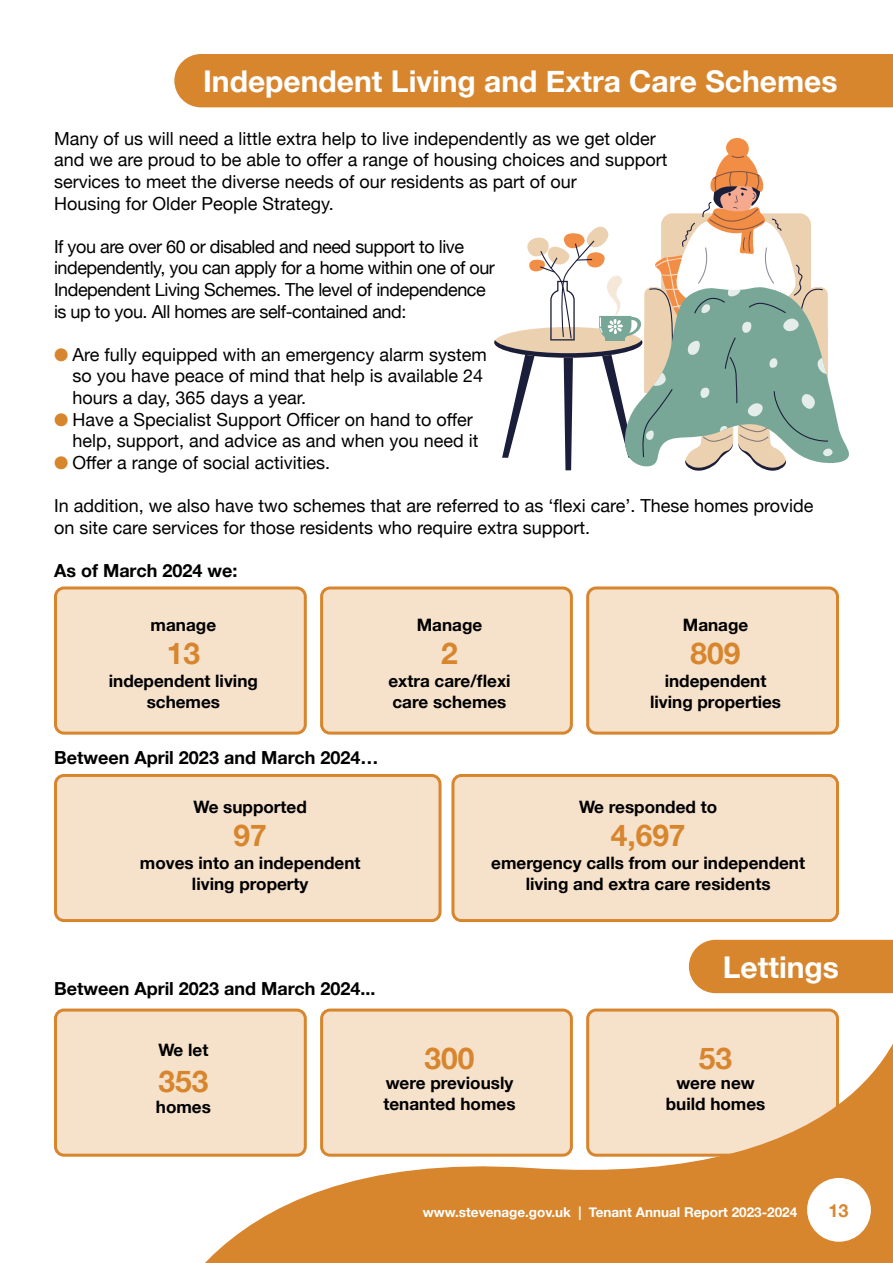
<style>
.page{position:relative;width:893px;height:1263px;background:#fff}
.page>*{position:absolute;margin:0;border:0;box-sizing:border-box;transform-origin:0 0}
.t1{font:700 30px "Helvetica Neue";color:#fff}
.t2{font:700 30px "Helvetica Neue";color:#d7862e}
.t3{font:18px/21.6px "Helvetica Neue";color:#000}
.t4{font:18px/21.6px "Helvetica Neue";letter-spacing:-.025em;color:#000}
.t5{font:700 18px "Helvetica Neue";color:#000}
.t6{font:700 18px "Helvetica Neue";color:#d7862e}
.t7{font:700 17.1px/20.5px "Helvetica Neue";color:#000;text-align:center}
.t8{font:700 13.5px "Helvetica Neue";color:#fff}
.s1{color:#d7862e}
</style>
<div class="page">
<div style="left:174px;top:54px;width:719px;height:53px;background:#d7862e"></div>
<div style="left:689px;top:940px;width:204px;height:53px;background:#d7862e"></div>
<div style="left:56px;top:588px;width:249px;height:145px;background:#f6e1cb;border-radius:9px"></div>
<div style="left:54px;top:586px;width:253px;height:149px;border:3px solid #d7862e;border-radius:9px"></div>
<div style="left:56px;top:1010px;width:249px;height:145px;background:#f6e1cb;border-radius:9px"></div>
<div style="left:54px;top:1008px;width:253px;height:149px;border:3px solid #d7862e;border-radius:9px"></div>
<div style="left:322px;top:588px;width:249px;height:145px;background:#f6e1cb;border-radius:9px"></div>
<div style="left:320px;top:586px;width:253px;height:149px;border:3px solid #d7862e;border-radius:9px"></div>
<div style="left:588px;top:588px;width:249px;height:145px;background:#f6e1cb;border-radius:9px"></div>
<div style="left:586px;top:586px;width:253px;height:149px;border:3px solid #d7862e;border-radius:9px"></div>
<div style="left:56px;top:775px;width:384px;height:145px;background:#f6e1cb;border-radius:9px"></div>
<div style="left:54px;top:774px;width:387px;height:148px;border:3px solid #d7862e;border-radius:9px"></div>
<div style="left:453px;top:775px;width:384px;height:145px;background:#f6e1cb;border-radius:9px"></div>
<div style="left:451px;top:774px;width:388px;height:148px;border:3px solid #d7862e;border-radius:9px"></div>
<svg style="left:494px;top:137px;width:355px;height:334px"></svg>
<svg style="left:147px;top:1011px;width:746px;height:252px;fill:#f6e1cb"></svg>
<div style="left:807px;top:1178px;width:64px;height:64px;background:#fff;border-radius:50%"></div>
<h1 class="t1" style="left:203px;top:58px;width:636px">Independent Living and Extra Care Schemes</h1>
<p class="t3" style="left:54px;top:129px;width:615px">Many of us will need a little extra help to live independently as we get older and we are proud to be able to offer a range of housing choices and support services to meet the diverse needs of our residents as part of our<br>Housing for Older People Strategy.</p>
<p class="t4" style="left:54px;top:237px;width:442px">If you are over 60 or disabled and need support to live independently, you can apply for a home within one of our Independent Living Schemes. The level of independence is up to you. All homes are self-contained and:</p>
<p class="t3" style="left:72px;top:345px;width:416px;text-indent:-18px"><span class="s1">●</span> Are fully equipped with an emergency alarm system so you have peace of mind that help is available 24 hours a day, 365 days a year.</p>
<p class="t3" style="left:72px;top:409px;width:408px;text-indent:-18px"><span class="s1">●</span> Have a Specialist Support Officer on hand to offer help, support, and advice as and when you need it</p>
<p class="t3" style="left:54px;top:453px;width:278px"><span class="s1">●</span> Offer a range of social activities.</p>
<p class="t3" style="left:54px;top:496px;width:761px">In addition, we also have two schemes that are referred to as ‘flexi care’. These homes provide on site care services for those residents who require extra support.</p>
<p class="t5" style="left:54px;top:556px;width:185px">As of March 2024 we:</p>
<p class="t7" style="left:151px;top:615px;width:67px">manage</p>
<h1 class="t2" style="left:167px;top:629px;width:35px">13</h1>
<p class="t7" style="left:109px;top:671px;width:151px">independent living schemes</p>
<p class="t7" style="left:417px;top:615px;width:67px">Manage</p>
<h1 class="t2" style="left:441px;top:629px;width:18px">2</h1>
<p class="t7" style="left:388px;top:671px;width:124px;text-align:left">extra care/flexi care schemes</p>
<p class="t7" style="left:683px;top:615px;width:67px">Manage</p>
<h1 class="t2" style="left:691px;top:629px;width:51px">809</h1>
<p class="t7" style="left:650px;top:671px;width:133px">independent living properties</p>
<p class="t5" style="left:54px;top:744px;width:326px">Between April 2023 and March 2024…</p>
<p class="t7" style="left:194px;top:797px;width:115px">We supported</p>
<h1 class="t2" style="left:234px;top:812px;width:35px">97</h1>
<p class="t7" style="left:140px;top:853px;width:222px">moves into an independent living property</p>
<p class="t7" style="left:579px;top:797px;width:140px">We responded to</p>
<h1 class="t2" style="left:611px;top:812px;width:76px">4,697</h1>
<p class="t7" style="left:491px;top:853px;width:315px">emergency calls from our independent living and extra care residents</p>
<p class="t5" style="left:54px;top:974px;width:323px">Between April 2023 and March 2024...</p>
<h1 class="t1" style="left:723px;top:943px;width:118px">Lettings</h1>
<p class="t7" style="left:158px;top:1040px;width:51px">We let</p>
<h1 class="t2" style="left:158px;top:1058px;width:51px">353</h1>
<p class="t7" style="left:156px;top:1096px;width:57px">homes</p>
<h1 class="t2" style="left:425px;top:1034px;width:51px">300</h1>
<p class="t7" style="left:383px;top:1073px;width:134px;text-align:left">were previously tenanted homes</p>
<h1 class="t2" style="left:699px;top:1034px;width:35px">53</h1>
<p class="t7" style="left:666px;top:1073px;width:101px">were new build homes</p>
<p class="t8" style="left:423px;top:1201px;width:376px">www.stevenage.gov.uk | Tenant Annual Report 2023-2024</p>
<p class="t6" style="left:828px;top:1196px;width:22px">13</p>
</div>
